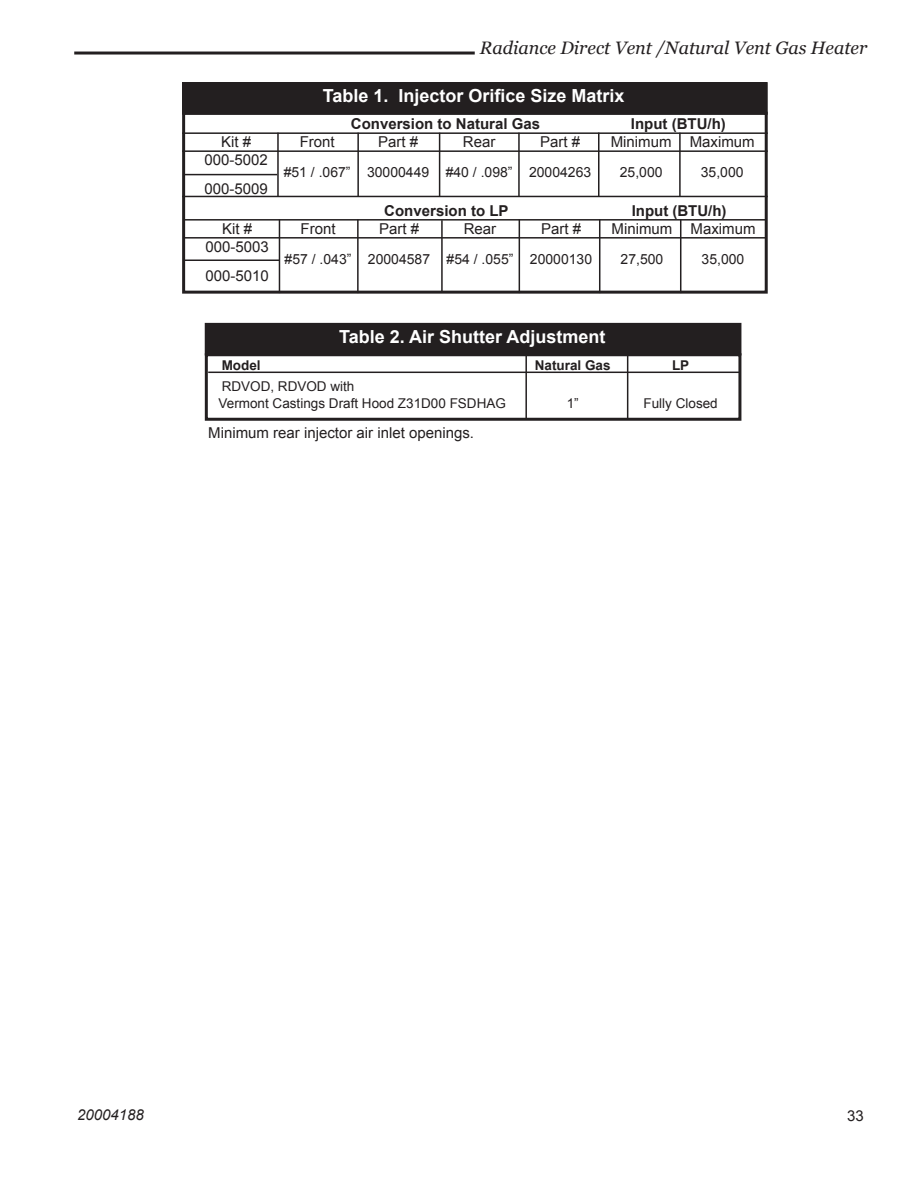
<style>
.page{position:relative;width:918px;height:1188px;background:#fff}
.page>*{position:absolute;margin:0;border:0;box-sizing:border-box;transform-origin:0 0}
.t1{font:700 18px "Arial";color:#fff}
.t2{font:italic 18px "Georgia";color:#231f20}
.t3{font:15px/28.8px "Arial";color:#231f20}
.t4{font:700 15px "Arial";color:#231f20}
.t5{font:italic 15px "Arial";color:#231f20}
.t6{font:13.95px "Arial";color:#231f20}
.t7{font:13.5px/16.2px "Arial";color:#231f20}
.t8{font:700 13.5px "Arial";color:#231f20}
</style>
<div class="page">
<hr style="left:74px;top:52px;width:401px;height:3px;background:#231f20">
<div style="left:206px;top:324px;width:535px;height:31px;background:#231f20"></div>
<div style="left:205px;top:323px;width:536px;height:33px;border:2px solid #231f20"></div>
<hr style="left:208px;top:372px;width:532px;height:1px;background:#231f20">
<div style="left:205px;top:353px;width:536px;height:68px;border:3px solid #231f20"></div>
<hr style="left:525px;top:355px;width:2px;height:64px;background:#231f20">
<hr style="left:627px;top:355px;width:1px;height:64px;background:#231f20">
<div style="left:182px;top:112px;width:586px;height:182px;border:3px solid #231f20"></div>
<hr style="left:182px;top:132px;width:586px;height:2px;background:#231f20">
<hr style="left:182px;top:150px;width:586px;height:2px;background:#231f20">
<hr style="left:182px;top:196px;width:586px;height:1px;background:#231f20">
<hr style="left:183px;top:219px;width:582px;height:2px;background:#231f20">
<hr style="left:183px;top:237px;width:582px;height:2px;background:#231f20">
<div style="left:183px;top:83px;width:584px;height:31px;background:#231f20"></div>
<div style="left:182px;top:82px;width:586px;height:33px;border:2px solid #231f20"></div>
<hr style="left:357px;top:133px;width:2px;height:63px;background:#231f20">
<hr style="left:439px;top:133px;width:1px;height:63px;background:#231f20">
<hr style="left:518px;top:133px;width:2px;height:63px;background:#231f20">
<hr style="left:598px;top:133px;width:2px;height:63px;background:#231f20">
<hr style="left:679px;top:133px;width:2px;height:63px;background:#231f20">
<hr style="left:277px;top:133px;width:2px;height:63px;background:#231f20">
<hr style="left:185px;top:174px;width:92px;height:1px;background:#231f20">
<hr style="left:185px;top:259px;width:94px;height:2px;background:#231f20">
<hr style="left:279px;top:219px;width:1px;height:74px;background:#231f20">
<hr style="left:357px;top:219px;width:2px;height:74px;background:#231f20">
<hr style="left:441px;top:220px;width:2px;height:72px;background:#231f20">
<hr style="left:519px;top:219px;width:1px;height:74px;background:#231f20">
<hr style="left:599px;top:219px;width:1px;height:74px;background:#231f20">
<hr style="left:680px;top:219px;width:1px;height:74px;background:#231f20">
<p class="t2" style="left:480px;top:38px;width:389px">Radiance Direct Vent /Natural Vent Gas Heater</p>
<p class="t1" style="left:323px;top:86px;width:303px">Table 1. Injector Orifice Size Matrix</p>
<p class="t4" style="left:351px;top:116px;width:191px">Conversion to Natural Gas</p>
<p class="t4" style="left:631px;top:116px;width:96px">Input (BTU/h)</p>
<p class="t3" style="left:221px;top:128px;width:32px">Kit #</p>
<p class="t3" style="left:300px;top:128px;width:37px">Front</p>
<p class="t3" style="left:378px;top:128px;width:42px">Part #</p>
<p class="t3" style="left:463px;top:128px;width:34px">Rear</p>
<p class="t3" style="left:540px;top:128px;width:42px">Part #</p>
<p class="t3" style="left:611px;top:128px;width:145px">Minimum Maximum</p>
<p class="t3" style="left:205px;top:146px;width:65px">000-5002<br>000-5009</p>
<p class="t6" style="left:284px;top:164px;width:309px">#51 / .067” 30000449 #40 / .098” 20004263</p>
<p class="t6" style="left:620px;top:164px;width:44px">25,000</p>
<p class="t6" style="left:701px;top:164px;width:44px">35,000</p>
<p class="t4" style="left:384px;top:202px;width:126px">Conversion to LP</p>
<p class="t4" style="left:632px;top:202px;width:96px">Input (BTU/h)</p>
<p class="t3" style="left:222px;top:214px;width:32px">Kit #</p>
<p class="t3" style="left:301px;top:214px;width:37px">Front</p>
<p class="t3" style="left:379px;top:214px;width:42px">Part #</p>
<p class="t3" style="left:464px;top:214px;width:34px">Rear</p>
<p class="t3" style="left:541px;top:214px;width:42px">Part #</p>
<p class="t3" style="left:612px;top:214px;width:145px">Minimum Maximum</p>
<p class="t3" style="left:205px;top:232px;width:65px">000-5003<br>000-5010</p>
<p class="t6" style="left:285px;top:251px;width:309px">#57 / .043” 20004587 #54 / .055” 20000130</p>
<p class="t6" style="left:621px;top:251px;width:44px">27,500</p>
<p class="t6" style="left:702px;top:251px;width:44px">35,000</p>
<p class="t1" style="left:339px;top:326px;width:268px">Table 2. Air Shutter Adjustment</p>
<p class="t8" style="left:222px;top:358px;width:41px">Model</p>
<p class="t8" style="left:535px;top:358px;width:77px">Natural Gas</p>
<p class="t8" style="left:672px;top:358px;width:19px">LP</p>
<p class="t7" style="left:219px;top:379px;width:289px">RDVOD, RDVOD with<br>Vermont Castings Draft Hood Z31D00 FSDHAG</p>
<p class="t7" style="left:567px;top:395px;width:14px">1”</p>
<p class="t7" style="left:644px;top:395px;width:76px">Fully Closed</p>
<p class="t3" style="left:208px;top:419px;width:267px">Minimum rear injector air inlet openings.</p>
<p class="t5" style="left:77px;top:1106px;width:68px">20004188</p>
<p class="t3" style="left:847px;top:1101px;width:18px">33</p>
</div>
